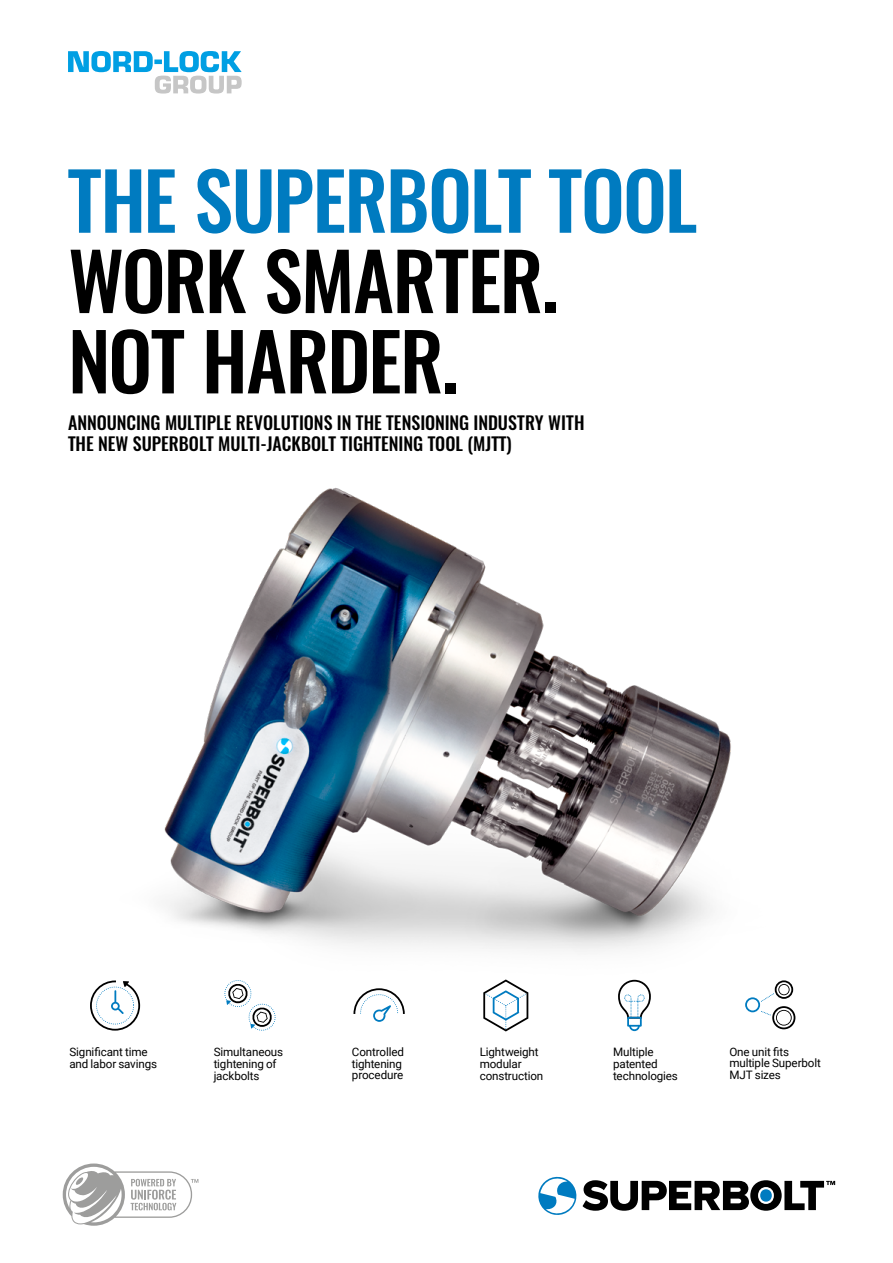
<style>
.page{position:relative;width:893px;height:1263px;background:#fff}
.page>*{position:absolute;margin:0;border:0;box-sizing:border-box;transform-origin:0 0}
.t1{font:500 78.3px/80.2px "Oswald";letter-spacing:-.02em;color:#000}
.t2{font:500 78.3px "Oswald";letter-spacing:-.025em;color:#007bc0}
.t3{font:500 18px/21.6px "Oswald";color:#000}
.t4{font:11.7px/11.7px "Roboto";letter-spacing:-.01em;color:#000}
</style>
<div class="page">
<img style="left:164px;top:488px;width:567px;height:464px">
<svg style="left:68px;top:51px;width:174px;height:43px"></svg>
<svg style="left:538px;top:1177px;width:297px;height:38px"></svg>
<svg style="left:63px;top:1163px;width:135px;height:63px"></svg>
<svg style="left:90px;top:980px;width:50px;height:50px"></svg>
<svg style="left:224px;top:980px;width:52px;height:51px"></svg>
<svg style="left:353px;top:988px;width:52px;height:34px"></svg>
<svg style="left:483px;top:979px;width:45px;height:52px"></svg>
<svg style="left:618px;top:980px;width:33px;height:51px"></svg>
<svg style="left:745px;top:980px;width:50px;height:49px"></svg>
<h1 class="t2" style="left:68px;top:146px;width:631px">THE SUPERBOLT TOOL</h1>
<h1 class="t1" style="left:68px;top:242px;width:492px">WORK SMARTER.<br>NOT HARDER.</h1>
<h2 class="t3" style="left:68px;top:412px;width:518px">ANNOUNCING MULTIPLE REVOLUTIONS IN THE TENSIONING INDUSTRY WITH<br>THE NEW SUPERBOLT MULTI-JACKBOLT TIGHTENING TOOL (MJTT)</h2>
<p class="t4" style="left:69px;top:1046px;width:89px">Significant time and labor savings</p>
<p class="t4" style="left:214px;top:1046px;width:71px">Simultaneous tightening of jackbolts</p>
<p class="t4" style="left:352px;top:1045px;width:54px">Controlled tightening procedure</p>
<p class="t4" style="left:480px;top:1046px;width:65px">Lightweight modular construction</p>
<p class="t4" style="left:613px;top:1046px;width:66px">Multiple patented technologies</p>
<p class="t4" style="left:729px;top:1045px;width:93px">One unit fits multiple Superbolt<br>MJT sizes</p>
</div>
